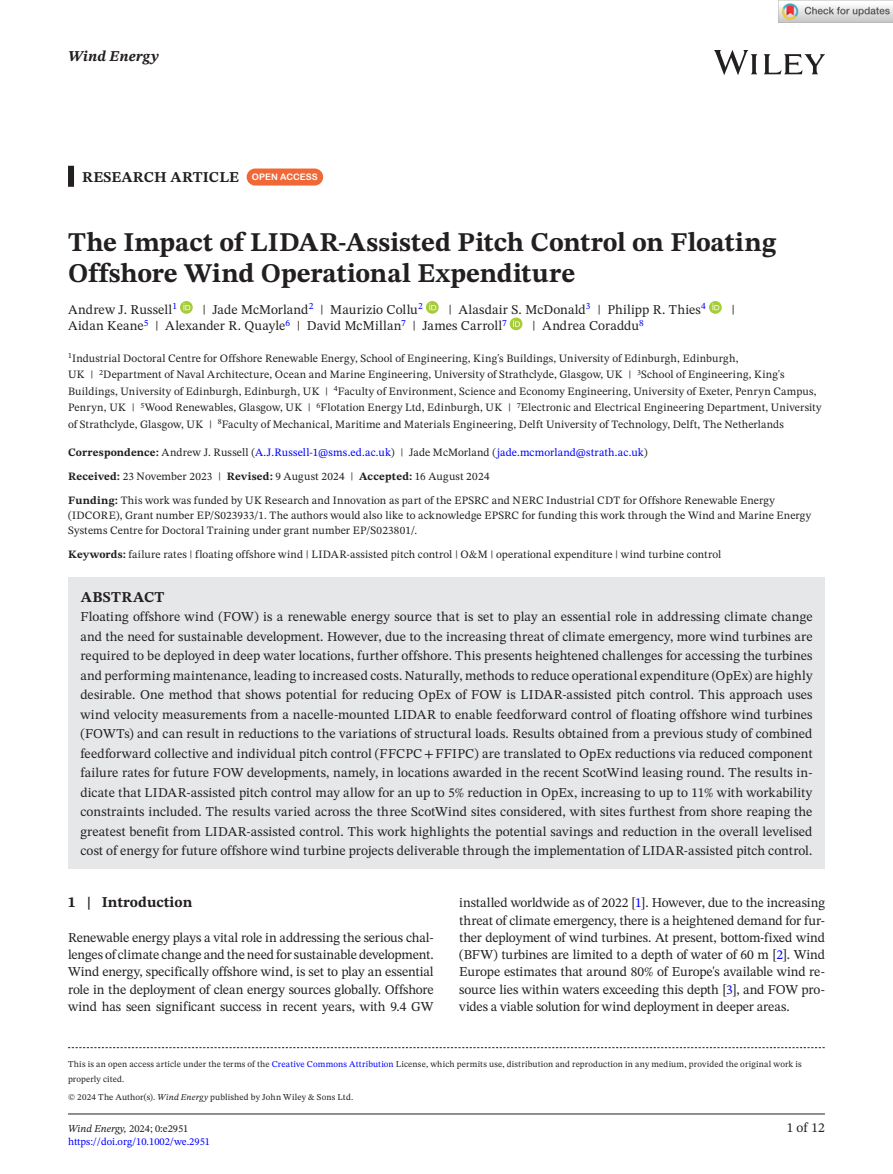
<style>
.page{position:relative;width:893px;height:1174px;background:#fff}
.page>*{position:absolute;margin:0;border:0;box-sizing:border-box;transform-origin:0 0}
.t1{font:700 27px/31.5px "STIX Two Text";color:#231f20}
.t2{font:700 15px "STIX Two Text";letter-spacing:.01em;color:#231f20}
.t3{font:italic 700 15px "STIX Two Text";letter-spacing:.01em;color:#231f20}
.t4{font:13.5px/19.5px "STIX Two Text";color:#231f20;text-align:justify}
.t5{font:11.25px/16.5px "STIX Two Text";letter-spacing:.015em;color:#231f20}
.t6{font:10.5px "STIX Two Text";color:#00f}
.t7{font:10.5px "STIX Two Text";color:#231f20}
.t8{font:9px/15px "STIX Two Text";letter-spacing:.02em;color:#231f20}
.s1{font-family:"Arial Rounded MT Bold";font-weight:400;font-size:9px;color:#fff}
.s2{font-weight:700}
.s3{color:#00f}
.s4{font-style:italic}
</style>
<div class="page">
<hr style="left:68px;top:1113px;width:757px;height:1px;background:#231f20">
<img style="left:714px;top:51px;width:111px;height:23px">
<div style="left:68px;top:166px;width:6px;height:21px;background:#231f20"></div>
<div style="left:68px;top:577px;width:757px;height:42px;background:#e6e7e9"></div>
<div style="left:68px;top:596px;width:757px;height:273px;background:#e6e7e9"></div>
<div style="left:247px;top:168px;width:76px;height:17px;background:#f16736;border-radius:9px"></div>
<svg style="left:180px;top:301px;width:13px;height:13px"></svg>
<svg style="left:183px;top:303px;width:7px;height:7px"></svg>
<svg style="left:426px;top:301px;width:13px;height:13px"></svg>
<svg style="left:429px;top:303px;width:7px;height:7px"></svg>
<svg style="left:709px;top:301px;width:13px;height:13px"></svg>
<svg style="left:712px;top:303px;width:7px;height:7px"></svg>
<div style="left:510px;top:317px;width:12px;height:13px;background:#a5cd39;border-radius:50%"></div>
<svg style="left:513px;top:320px;width:7px;height:7px"></svg>
<svg style="left:68px;top:1047px;width:757px;height:1px"></svg>
<img style="left:779px;top:0;width:114px;height:23px">
<p class="t3" style="left:68px;top:46px;width:92px">Wind Energy</p>
<p class="t2" style="left:82px;top:166px;width:237px">RESEARCH ARTICLE <span class="s1">OPEN ACCESS</span></p>
<h1 class="t1" style="left:68px;top:227px;width:710px">The Impact of LIDAR-Assisted Pitch Control on Floating<br>Offshore Wind Operational Expenditure</h1>
<p class="t4" style="left:68px;top:299px;width:110px">Andrew J. Russell<sup>1</sup></p>
<p class="t4" style="left:203px;top:299px;width:222px">| Jade McMorland<sup>2</sup> | Maurizio Collu<sup>2</sup></p>
<p class="t4" style="left:448px;top:299px;width:259px">| Alasdair S. McDonald<sup>3</sup> | Philipp R. Thies<sup>4</sup></p>
<p class="t4" style="left:731px;top:299px;width:5px">|</p>
<p class="t4" style="left:68px;top:316px;width:440px">Aidan Keane<sup>5</sup> | Alexander R. Quayle<sup>6</sup> | David McMillan<sup>7</sup> | James Carroll<sup>7</sup></p>
<p class="t4" style="left:532px;top:316px;width:113px">| Andrea Coraddu<sup>8</sup></p>
<p class="t5" style="left:68px;top:350px;width:755px"><sup>1</sup>Industrial Doctoral Centre for Offshore Renewable Energy, School of Engineering, King's Buildings, University of Edinburgh, Edinburgh,<br>UK | <sup>2</sup>Department of Naval Architecture, Ocean and Marine Engineering, University of Strathclyde, Glasgow, UK | <sup>3</sup>School of Engineering, King's Buildings, University of Edinburgh, Edinburgh, UK | <sup>4</sup>Faculty of Environment, Science and Economy Engineering, University of Exeter, Penryn Campus, Penryn, UK | <sup>5</sup>Wood Renewables, Glasgow, UK | <sup>6</sup>Flotation Energy Ltd, Edinburgh, UK | <sup>7</sup>Electronic and Electrical Engineering Department, University of Strathclyde, Glasgow, UK | <sup>8</sup>Faculty of Mechanical, Maritime and Materials Engineering, Delft University of Technology, Delft, The Netherlands</p>
<p class="t5" style="left:68px;top:440px;width:708px;line-height:24px"><span class="s2">Correspondence:</span> Andrew J. Russell (<span class="s3">A.J.Russell-1@sms.ed.ac.uk</span>) | Jade McMorland (<span class="s3">jade.mcmorland@strath.ac.uk</span>)<br><span class="s2">Received:</span> 23 November 2023 | <span class="s2">Revised:</span> 9 August 2024 | <span class="s2">Accepted:</span> 16 August 2024<br><span class="s2">Funding:</span> This work was funded by UK Research and Innovation as part of the EPSRC and NERC Industrial CDT for Offshore Renewable Energy</p>
<p class="t5" style="left:68px;top:507px;width:745px;line-height:15px">(IDCORE), Grant number EP/S023933/1. The authors would also like to acknowledge EPSRC for funding this work through the Wind and Marine Energy<br>Systems Centre for Doctoral Training under grant number EP/S023801/.</p>
<p class="t5" style="left:68px;top:546px;width:655px"><span class="s2">Keywords:</span> failure rates | floating offshore wind | LIDAR-assisted pitch control | O&amp;M | operational expenditure | wind turbine control</p>
<p class="t2" style="left:81px;top:586px;width:85px">ABSTRACT</p>
<p class="t4" style="left:80px;top:607px;width:734px">Floating offshore wind (FOW) is a renewable energy source that is set to play an essential role in addressing climate change and the need for sustainable development. However, due to the increasing threat of climate emergency, more wind turbines are required to be deployed in deep water locations, further offshore. This presents heightened challenges for accessing the turbines and performing maintenance, leading to increased costs. Naturally, methods to reduce operational expenditure (OpEx) are highly desirable. One method that shows potential for reducing OpEx of FOW is LIDAR-assisted pitch control. This approach uses wind velocity measurements from a nacelle-mounted LIDAR to enable feedforward control of floating offshore wind turbines (FOWTs) and can result in reductions to the variations of structural loads. Results obtained from a previous study of combined feedforward collective and individual pitch control (FFCPC+FFIPC) are translated to OpEx reductions via reduced component failure rates for future FOW developments, namely, in locations awarded in the recent ScotWind leasing round. The results in&shy;dicate that LIDAR-assisted pitch control may allow for an up to 5% reduction in OpEx, increasing to up to 11% with workability constraints included. The results varied across the three ScotWind sites considered, with sites furthest from shore reaping the greatest benefit from LIDAR-assisted control. This work highlights the potential savings and reduction in the overall levelised cost of energy for future offshore wind turbine projects deliverable through the implementation of LIDAR-assisted pitch control.</p>
<p class="t2" style="left:68px;top:891px;width:126px">1 | Introduction</p>
<p class="t4" style="left:68px;top:928px;width:367px;line-height:17.2px">Renewable energy plays a vital role in addressing the serious chal&shy;lenges of climate change and the need for sustainable development.<br>Wind energy, specifically offshore wind, is set to play an essential role in the deployment of clean energy sources globally. Offshore wind has seen significant success in recent years, with 9.4 GW</p>
<p class="t4" style="left:459px;top:894px;width:367px;line-height:17.2px">installed worldwide as of 2022 [<span class="s3">1</span>]. However, due to the increasing threat of climate emergency, there is a heightened demand for fur&shy;ther deployment of wind turbines. At present, bottom-fixed wind (BFW) turbines are limited to a depth of water of 60 m [<span class="s3">2</span>]. Wind Europe estimates that around 80% of Europe's available wind re&shy;source lies within waters exceeding this depth [<span class="s3">3</span>], and FOW pro&shy;vides a viable solution for wind deployment in deeper areas.</p>
<p class="t8" style="left:68px;top:1056px;width:735px">This is an open access article under the terms of the <span class="s3">Creative Commons Attribution</span> License, which permits use, distribution and reproduction in any medium, provided the original work is properly cited.</p>
<p class="t8" style="left:68px;top:1089px;width:287px">© 2024 The Author(s). <span class="s4">Wind Energy</span> published by John Wiley &amp; Sons Ltd.</p>
<p class="t7" style="left:68px;top:1121px;width:122px"><span class="s4">Wind Energy,</span> 2024; 0:e2951</p>
<p class="t4" style="left:787px;top:1118px;width:40px">1 of 12</p>
<p class="t6" style="left:68px;top:1134px;width:144px">https://doi.org/10.1002/we.2951</p>
</div>
